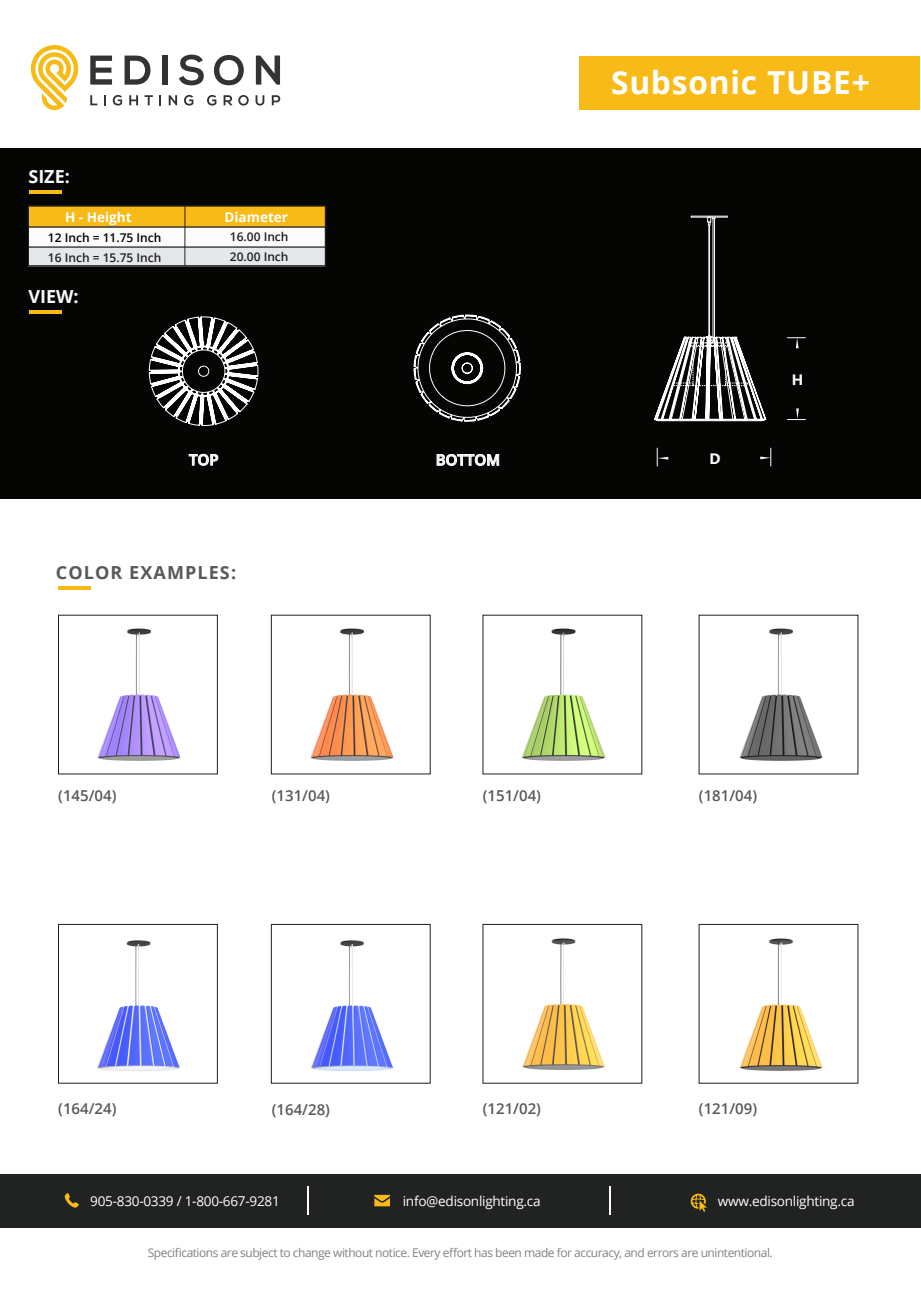
<style>
.page{position:relative;width:921px;height:1290px;background:#fff}
.page>*{position:absolute;margin:0;border:0;box-sizing:border-box;transform-origin:0 0}
.t1{font:700 31.8px "Open Sans";letter-spacing:.025em;color:#fff}
.t2{font:700 18px "Open Sans";letter-spacing:.06em;color:#58595b}
.t3{font:700 18px "Open Sans";color:#faf9fa}
.t4{font:600 15px "Open Sans";color:#58595b}
.t5{font:600 15px "Open Sans";color:#fff}
.t6{font:700 15px "Ebrima";color:#fbfcfe}
.t7{font:13.65px "Open Sans";letter-spacing:-.02em;color:#fff}
.t8{font:700 13.5px "Open Sans";color:#fff}
.t9{font:12px "Open Sans";letter-spacing:-.04em;color:#7e8386}
.t10{font:600 12px "Open Sans";color:#231f20}
.t11{font:600 12px "Open Sans";color:#000}
</style>
<div class="page">
<div style="left:0;top:148px;width:920px;height:350px;background:#050504"></div>
<svg style="left:787px;top:337px;width:18px;height:11px"></svg>
<svg style="left:787px;top:408px;width:18px;height:12px"></svg>
<hr style="left:709px;top:225px;width:1px;height:110px;background:#fbfcfe">
<hr style="left:708px;top:225px;width:1px;height:110px;background:#fbfcfe">
<hr style="left:713px;top:219px;width:1px;height:121px;background:#fbfcfe">
<hr style="left:712px;top:219px;width:1px;height:121px;background:#fbfcfe">
<svg style="left:760px;top:448px;width:11px;height:18px"></svg>
<svg style="left:656px;top:448px;width:12px;height:18px"></svg>
<svg style="left:690px;top:216px;width:37px;height:10px"></svg>
<img style="left:58px;top:614px;width:160px;height:161px">
<img style="left:482px;top:614px;width:161px;height:161px">
<img style="left:270px;top:614px;width:161px;height:161px">
<img style="left:698px;top:614px;width:161px;height:161px">
<img style="left:270px;top:925px;width:161px;height:159px">
<img style="left:58px;top:925px;width:160px;height:159px">
<img style="left:482px;top:923px;width:161px;height:161px">
<img style="left:698px;top:923px;width:161px;height:161px">
<div style="left:579px;top:57px;width:340px;height:53px;background:#f8ba16"></div>
<svg style="left:90px;top:56px;width:22px;height:29px"></svg>
<svg style="left:124px;top:56px;width:26px;height:29px"></svg>
<div style="left:162px;top:56px;width:5px;height:29px;background:#323333"></div>
<svg style="left:179px;top:55px;width:25px;height:30px"></svg>
<svg style="left:214px;top:55px;width:30px;height:30px"></svg>
<svg style="left:256px;top:56px;width:24px;height:29px"></svg>
<svg style="left:90px;top:95px;width:7px;height:10px"></svg>
<svg style="left:104px;top:95px;width:2px;height:10px"></svg>
<svg style="left:113px;top:95px;width:9px;height:11px"></svg>
<svg style="left:129px;top:95px;width:9px;height:10px"></svg>
<svg style="left:144px;top:95px;width:9px;height:10px"></svg>
<svg style="left:159px;top:95px;width:2px;height:10px"></svg>
<svg style="left:169px;top:95px;width:8px;height:10px"></svg>
<svg style="left:184px;top:95px;width:9px;height:11px"></svg>
<svg style="left:207px;top:95px;width:9px;height:11px"></svg>
<svg style="left:223px;top:95px;width:9px;height:10px"></svg>
<svg style="left:238px;top:95px;width:11px;height:11px"></svg>
<svg style="left:255px;top:95px;width:9px;height:11px"></svg>
<svg style="left:272px;top:95px;width:9px;height:10px"></svg>
<svg style="left:30px;top:45px;width:49px;height:65px"></svg>
<div style="left:0;top:1173px;width:920px;height:54px;background:#212222"></div>
<svg style="left:307px;top:1186px;width:1px;height:28px"></svg>
<hr style="left:608px;top:1186px;width:2px;height:28px;background:#fff">
<svg style="left:690px;top:1193px;width:16px;height:18px"></svg>
<svg style="left:374px;top:1194px;width:16px;height:12px"></svg>
<svg style="left:65px;top:1192px;width:14px;height:15px"></svg>
<div style="left:28px;top:227px;width:297px;height:20px;background:#fbfbfc"></div>
<div style="left:28px;top:206px;width:297px;height:21px;background:#f8ba16"></div>
<div style="left:28px;top:247px;width:297px;height:19px;background:#e4e8ea"></div>
<hr style="left:184px;top:206px;width:1px;height:60px;background:#231f20">
<div style="left:28px;top:205px;width:297px;height:61px;border:1px solid #231f20"></div>
<hr style="left:29px;top:190px;width:32px;height:4px;background:#f8ba16">
<hr style="left:29px;top:310px;width:32px;height:4px;background:#f8ba16">
<hr style="left:325px;top:205px;width:1px;height:61px;background:#231f20">
<svg style="left:654px;top:334px;width:112px;height:88px"></svg>
<svg style="left:148px;top:316px;width:111px;height:110px"></svg>
<svg style="left:413px;top:314px;width:108px;height:108px"></svg>
<svg style="left:189px;top:454px;width:29px;height:12px"></svg>
<svg style="left:436px;top:454px;width:63px;height:12px"></svg>
<hr style="left:59px;top:586px;width:32px;height:4px;background:#f7b917">
<div style="left:58px;top:924px;width:159px;height:159px;border:1px solid #211e1e"></div>
<div style="left:271px;top:924px;width:159px;height:159px;border:1px solid #211e1e"></div>
<h2 class="t3" style="left:28px;top:163px;width:43px">SIZE:</h2>
<p class="t8" style="left:65px;top:208px;width:68px">H - Height</p>
<p class="t11" style="left:48px;top:230px;width:115px">12 Inch = 11.75 Inch</p>
<p class="t10" style="left:48px;top:249px;width:115px">16 Inch = 15.75 Inch</p>
<h2 class="t3" style="left:28px;top:284px;width:52px">VIEW:</h2>
<p class="t8" style="left:224px;top:208px;width:65px">Diameter</p>
<p class="t10" style="left:230px;top:229px;width:60px">16.00 Inch</p>
<p class="t10" style="left:230px;top:248px;width:60px">20.00 Inch</p>
<p class="t5" style="left:189px;top:449px;width:31px">TOP</p>
<p class="t5" style="left:435px;top:449px;width:66px">BOTTOM</p>
<h2 class="t2" style="left:56px;top:560px;width:182px">COLOR EXAMPLES:</h2>
<h1 class="t1" style="left:611px;top:60px;width:260px">Subsonic TUBE+</h1>
<p class="t6" style="left:709px;top:447px;width:13px">D</p>
<p class="t6" style="left:791px;top:368px;width:13px">H</p>
<p class="t4" style="left:58px;top:785px;width:60px">(145/04)</p>
<p class="t4" style="left:272px;top:785px;width:60px">(131/04)</p>
<p class="t4" style="left:482px;top:785px;width:60px">(151/04)</p>
<p class="t4" style="left:698px;top:785px;width:60px">(181/04)</p>
<p class="t4" style="left:58px;top:1098px;width:60px">(164/24)</p>
<p class="t4" style="left:272px;top:1098px;width:60px">(164/28)</p>
<p class="t4" style="left:482px;top:1098px;width:60px">(121/02)</p>
<p class="t4" style="left:698px;top:1098px;width:60px">(121/09)</p>
<p class="t7" style="left:90px;top:1191px;width:191px">905-830-0339 / 1-800-667-9281</p>
<p class="t7" style="left:402px;top:1191px;width:139px">info@edisonlighting.ca</p>
<p class="t7" style="left:717px;top:1191px;width:138px">www.edisonlighting.ca</p>
<p class="t9" style="left:148px;top:1244px;width:626px">Specifications are subject to change without notice. Every effort has been made for accuracy, and errors are unintentional.</p>
</div>
